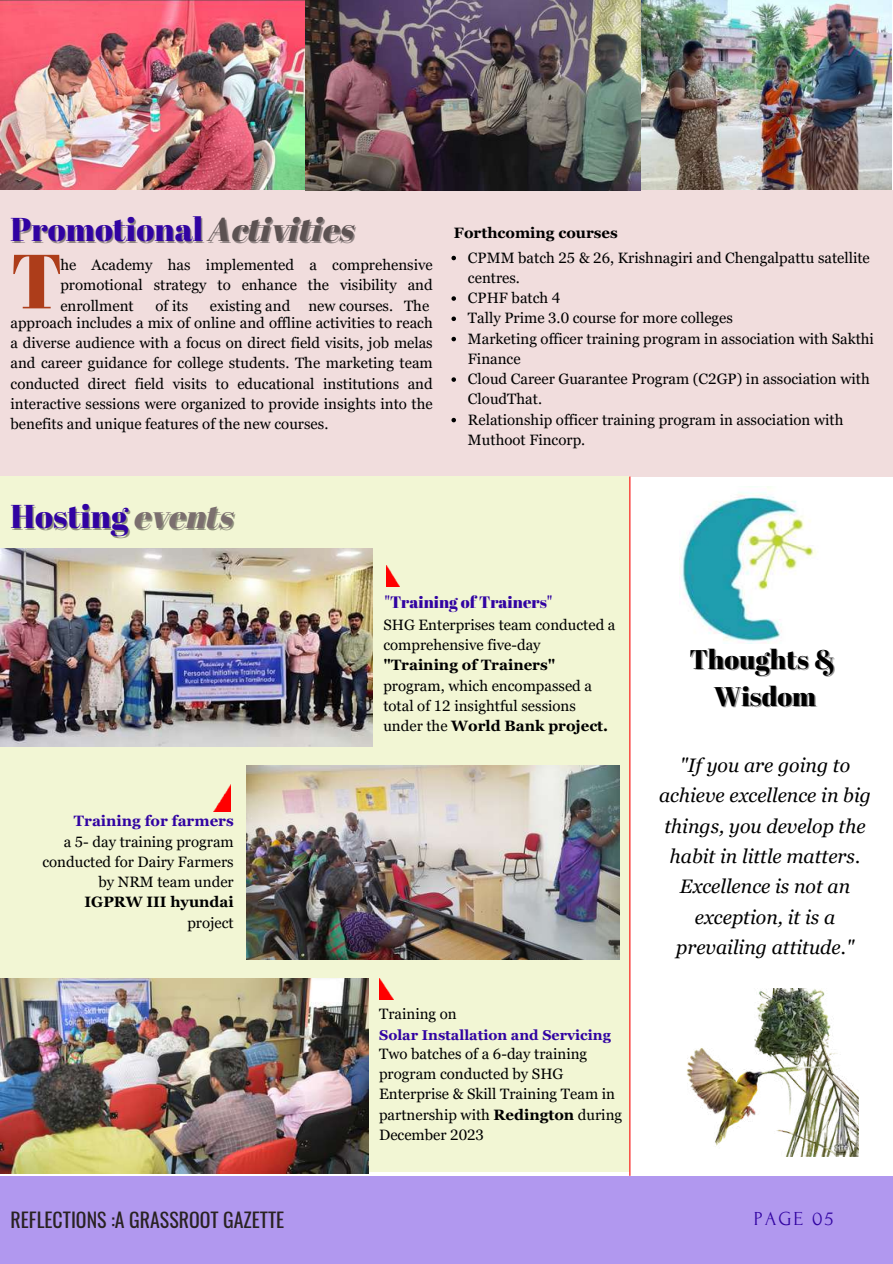
<style>
.page{position:relative;width:893px;height:1264px;background:#fff}
.page>*{position:absolute;margin:0;border:0;box-sizing:border-box;transform-origin:0 0}
.t1{font:76.5px "Abril Fatface";color:#ad3d1a}
.t2{font:33px "Abril Fatface";color:#3103a2}
.t3{font:27px/37.2px "Abril Fatface";color:#000;text-align:center}
.t4{font:19.8px "Oswald";color:#292222}
.t5{font:19.8px "Forum";letter-spacing:.1em;color:#3103a2}
.t6{font:italic 19.5px/30.3px "Georgia Pro";color:#000;text-align:center}
.t7{font:16.5px "Abril Fatface";color:#3103a2}
.t8{font:15px/20.2px "Georgia Pro";color:#000}
.t9{font:700 15px "Georgia Pro";color:#000}
.t10{font:700 15px "Georgia Pro";color:#3103a2}
.t11{font:700 14.25px "Georgia Pro";color:#3103a2}
.s1{font-family:"CA Generated";color:#5c5252}
.s2{font-family:"CA Generated";color:#7b6f6f}
.s3{font-weight:700}
</style>
<div class="page">
<div style="left:0;top:1175px;width:892px;height:88px;background:#b198ef"></div>
<img style="left:0;top:0;width:891px;height:190px">
<div style="left:0;top:190px;width:892px;height:286px;background:#f1dddd"></div>
<div style="left:0;top:476px;width:629px;height:696px;background:#f2f6d4"></div>
<img style="left:0;top:548px;width:372px;height:198px">
<img style="left:246px;top:765px;width:373px;height:194px">
<img style="left:0;top:978px;width:369px;height:195px">
<img style="left:386px;top:565px;width:14px;height:21px">
<img style="left:379px;top:978px;width:14px;height:21px">
<img style="left:213px;top:785px;width:17px;height:26px">
<img style="left:679px;top:487px;width:138px;height:156px">
<img style="left:686px;top:988px;width:172px;height:168px">
<hr style="left:629px;top:476px;width:1px;height:699px;background:#fa0c0c">
<svg style="left:451px;top:256px;width:5px;height:4px"></svg>
<svg style="left:451px;top:296px;width:5px;height:5px"></svg>
<svg style="left:451px;top:316px;width:5px;height:5px"></svg>
<svg style="left:451px;top:337px;width:5px;height:4px"></svg>
<svg style="left:451px;top:377px;width:5px;height:5px"></svg>
<svg style="left:451px;top:418px;width:5px;height:4px"></svg>
<h2 class="t2" style="left:11px;top:206px;width:345px">Promotional <span class="s1">Activities</span></h2>
<p class="t8" style="left:60px;top:255px;width:374px">he Academy has implemented a comprehensive promotional strategy to enhance the visibility and</p>
<h1 class="t1" style="left:11px;top:227px;width:54px">T</h1>
<p class="t8" style="left:11px;top:297px;width:423px;line-height:17.2px;text-align:right">existing and new courses. The<br>approach includes a mix of online and offline activities to reach</p>
<p class="t8" style="left:11px;top:332px;width:423px;text-align:justify">a diverse audience with a focus on direct field visits, job melas and career guidance for college students. The marketing team conducted direct field visits to educational institutions and interactive sessions were organized to provide insights into the benefits and unique features of the new courses.</p>
<p class="t8" style="left:60px;top:295px;width:75px">enrollment</p>
<p class="t8" style="left:155px;top:295px;width:34px">of its</p>
<p class="t9" style="left:454px;top:225px;width:165px">Forthcoming courses</p>
<p class="t8" style="left:468px;top:247px;width:407px">CPMM batch 25 &amp; 26, Krishnagiri and Chengalpattu satellite centres.<br>CPHF batch 4<br>Tally Prime 3.0 course for more colleges<br>Marketing officer training program in association with Sakthi Finance<br>Cloud Career Guarantee Program (C2GP) in association with CloudThat.<br>Relationship officer training program in association with Muthoot Fincorp.</p>
<h2 class="t2" style="left:11px;top:493px;width:225px">Hosting <span class="s2">events</span></h2>
<p class="t10" style="left:74px;top:812px;width:161px">Training for farmers</p>
<p class="t8" style="left:42px;top:831px;width:193px;text-align:right">a 5- day training program conducted for Dairy Farmers by NRM team under</p>
<p class="t9" style="left:85px;top:893px;width:151px">IGPRW III hyundai</p>
<p class="t8" style="left:187px;top:912px;width:48px">project</p>
<p class="t7" style="left:384px;top:591px;width:169px">"Training of Trainers"</p>
<p class="t8" style="left:383px;top:614px;width:234px">SHG Enterprises team conducted a comprehensive five-day</p>
<p class="t9" style="left:383px;top:656px;width:173px">"Training of Trainers"</p>
<p class="t8" style="left:383px;top:675px;width:226px">program, which encompassed a total of 12 insightful sessions under the <span class="s3">World Bank project.</span></p>
<p class="t8" style="left:379px;top:1004px;width:79px">Training on</p>
<p class="t11" style="left:379px;top:1026px;width:233px">Solar Installation and Servicing</p>
<p class="t8" style="left:379px;top:1043px;width:244px">Two batches of a 6-day training program conducted by SHG<br>Enterprise &amp; Skill Training Team in partnership with <span class="s3">Redington</span> during<br>December 2023</p>
<h3 class="t3" style="left:689px;top:639px;width:148px">Thoughts &amp;<br>Wisdom</h3>
<h3 class="t6" style="left:659px;top:750px;width:213px">"If you are going to achieve excellence in big things, you develop the habit in little matters.<br>Excellence is not an exception, it is a prevailing attitude."</h3>
<h3 class="t4" style="left:11px;top:1204px;width:275px">REFLECTIONS :A GRASSROOT GAZETTE</h3>
<h3 class="t5" style="left:753px;top:1207px;width:81px">PAGE 05</h3>
</div>
